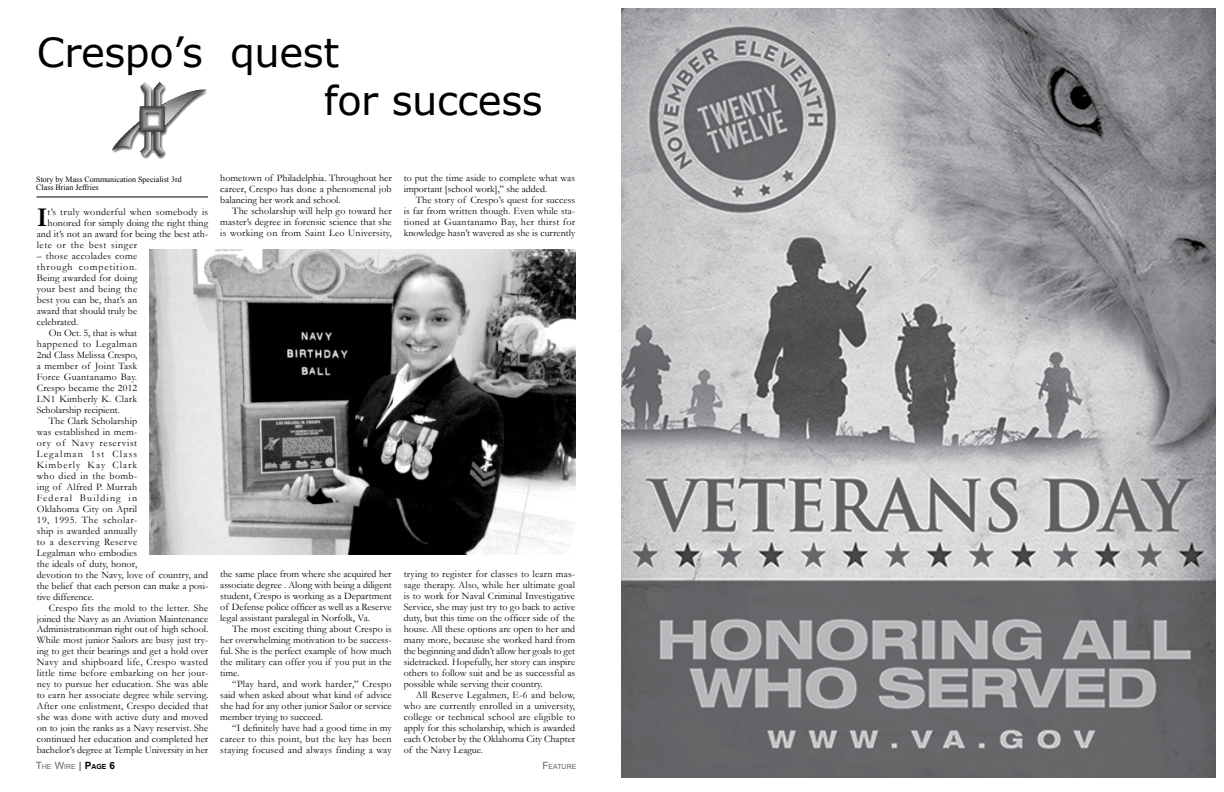
<style>
.page{position:relative;width:1224px;height:792px;background:#fff}
.page>*{position:absolute;margin:0;border:0;box-sizing:border-box;transform-origin:0 0}
.t1{font:40px/48px "MS Reference Sans Serif";letter-spacing:-.01em;color:#000}
.t2{font:700 27.3px "Garamond";color:#000}
.t3{font:10px/11px "Garamond";letter-spacing:.01em;color:#000;text-align:justify}
.t4{font:10px "Garamond";letter-spacing:.035em;color:#000}
.t5{font:10px "Garamond";letter-spacing:.055em;color:#000}
.t6{font:8px/8px "Times New Roman";color:#000}
.t7{font:7px "Arial";color:#636466}
.s1{font-size:10px}
.s2{font-weight:700;font-size:10px}
.s3{font-weight:700;font-size:10px;color:#000}
.s4{font-weight:700;color:#000}
</style>
<div class="page">
<img style="left:112px;top:82px;width:95px;height:76px">
<hr style="left:36px;top:196px;width:172px;height:1px;background:#000">
<img style="left:149px;top:250px;width:427px;height:304px">
<img style="left:621px;top:9px;width:594px;height:769px">
<h1 class="t1" style="left:324px;top:27px;width:220px;text-indent:-287px">Crespo’s quest<br>for success</h1>
<p class="t6" style="left:36px;top:175px;width:147px">Story by Mass Communication Specialist 3rd<br>Class Brian Jeffries</p>
<h2 class="t2" style="left:37px;top:198px;width:12px">I</h2>
<p class="t4" style="left:48px;top:205px;width:162px">t’s truly wonderful when somebody is</p>
<p class="t3" style="left:48px;top:217px;width:162px">honored for simply doing the right thing</p>
<p class="t3" style="left:37px;top:228px;width:173px">and it’s not an award for being the best ath-</p>
<p class="t5" style="left:37px;top:238px;width:102px">lete or the best singer</p>
<p class="t3" style="left:37px;top:250px;width:102px">– those accolades come through competition.<br>Being awarded for doing your best and being the best you can be, that’s an award that should truly be celebrated.</p>
<p class="t3" style="left:37px;top:327px;width:102px;text-indent:12px">On Oct. 5, that is what happened to Legalman 2nd Class Melissa Crespo, a member of Joint Task Force Guantanamo Bay.<br>Crespo became the 2012<br>LN1 Kimberly K. Clark Scholarship recipient.</p>
<p class="t3" style="left:37px;top:415px;width:173px;text-align:left;text-indent:12px">The Clark Scholarship<br>was established in mem-<br>ory of Navy reservist<br>Legalman 1st Class<br>Kimberly Kay Clark<br>who died in the bomb-<br>ing of Alfred P. Murrah<br>Federal Building in<br>Oklahoma City on April<br>19, 1995. The scholar-<br>ship is awarded annually<br>to a deserving Reserve<br>Legalman who embodies<br>the ideals of duty, honor,<br>devotion to the Navy, love of country, and the belief that each person can make a posi&shy;tive difference.</p>
<p class="t3" style="left:37px;top:602px;width:173px;text-indent:12px">Crespo fits the mold to the letter. She joined the Navy as an Aviation Maintenance Administrationman right out of high school.<br>While most junior Sailors are busy just try&shy;ing to get their bearings and get a hold over Navy and shipboard life, Crespo wasted little time before embarking on her jour&shy;ney to pursue her education. She was able to earn her associate degree while serving.<br>After one enlistment, Crespo decided that she was done with active duty and moved on to join the ranks as a Navy reservist. She continued her education and completed her bachelor’s degree at Temple University in her</p>
<p class="t3" style="left:220px;top:173px;width:173px">hometown of Philadelphia. Throughout her career, Crespo has done a phenomenal job balancing her work and school.</p>
<p class="t3" style="left:220px;top:206px;width:173px;text-indent:12px">The scholarship will help go toward her master’s degree in forensic science that she is working on from Saint Leo University,</p>
<p class="t3" style="left:404px;top:173px;width:173px">to put the time aside to complete what was important [school work],” she added.</p>
<p class="t3" style="left:404px;top:195px;width:173px;text-indent:12px">The story of Crespo’s quest for success is far from written though. Even while sta&shy;tioned at Guantanamo Bay, her thirst for knowledge hasn’t wavered as she is currently</p>
<p class="t3" style="left:220px;top:569px;width:173px">the same place from where she acquired her associate degree . Along with being a diligent student, Crespo is working as a Department of Defense police officer as well as a Reserve legal assistant paralegal in Norfolk, Va.</p>
<p class="t3" style="left:220px;top:624px;width:173px;text-indent:12px">The most exciting thing about Crespo is her overwhelming motivation to be success&shy;ful. She is the perfect example of how much the military can offer you if you put in the time.</p>
<p class="t3" style="left:220px;top:679px;width:173px;text-indent:12px">“Play hard, and work harder,” Crespo said when asked about what kind of advice she had for any other junior Sailor or service member trying to succeed.</p>
<p class="t3" style="left:220px;top:723px;width:173px;text-indent:12px">“I definitely have had a good time in my career to this point, but the key has been staying focused and always finding a way</p>
<p class="t3" style="left:404px;top:569px;width:173px">trying to register for classes to learn mas&shy;sage therapy. Also, while her ultimate goal is to work for Naval Criminal Investigative Service, she may just try to go back to active duty, but this time on the officer side of the house. All these options are open to her and many more, because she worked hard from the beginning and didn’t allow her goals to get sidetracked. Hopefully, her story can inspire others to follow suit and be as successful as possible while serving their country.</p>
<p class="t3" style="left:404px;top:690px;width:173px;text-indent:12px">All Reserve Legalmen, E-6 and below, who are currently enrolled in a university, college or technical school are eligible to apply for this scholarship, which is awarded each October by the Oklahoma City Chapter of the Navy League.</p>
<p class="t7" style="left:36px;top:762px;width:81px"><span class="s1">T</span>HE <span class="s1">W</span>IRE <span class="s2">|</span> <span class="s3">P</span><span class="s4">age</span> <span class="s3">6</span></p>
<p class="t7" style="left:542px;top:762px;width:35px"><span class="s1">F</span>EATURE</p>
</div>
